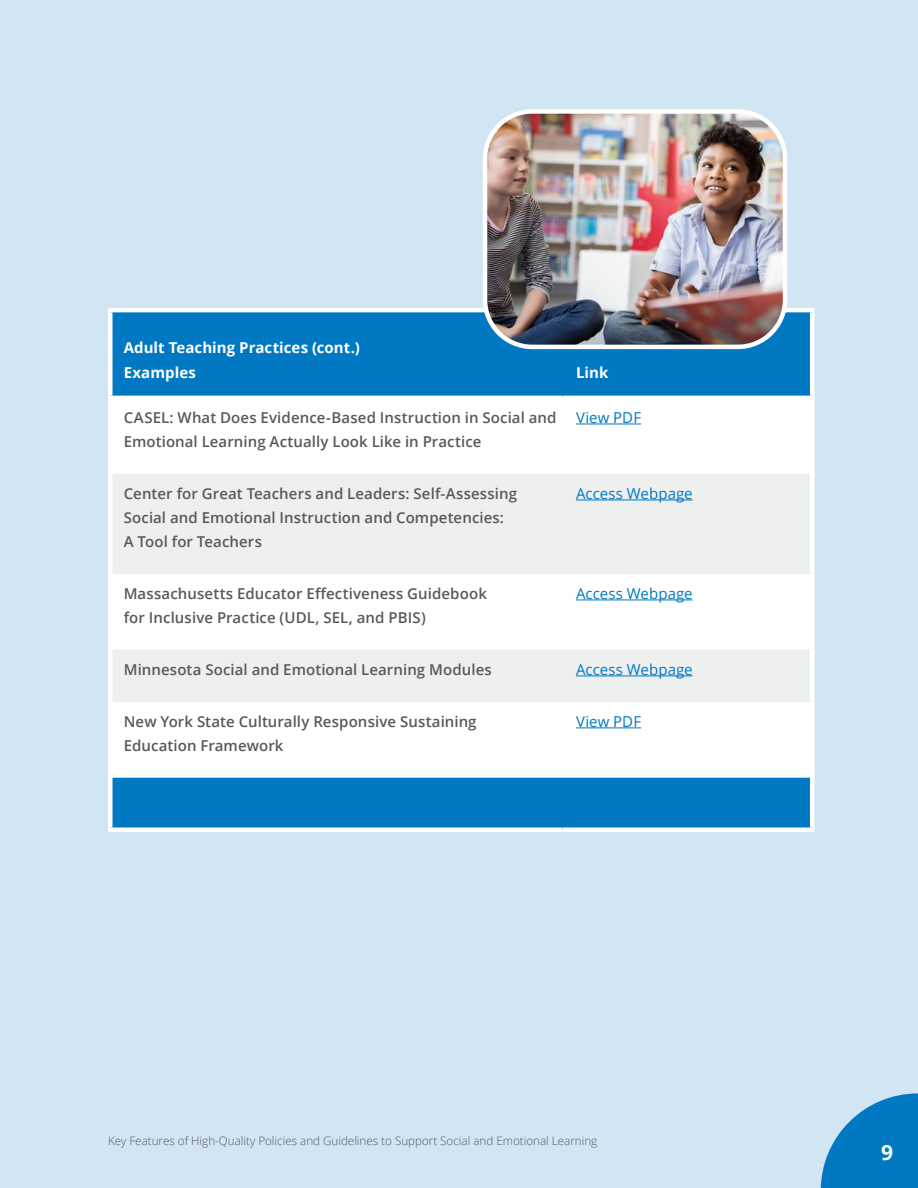
<style>
.page{position:relative;width:918px;height:1188px;background:#d1e5f3}
.page>*{position:absolute;margin:0;border:0;box-sizing:border-box;transform-origin:0 0}
.t1{font:700 21px "Open Sans";color:#fff}
.t2{font:600 15px/24px "Open Sans";letter-spacing:.005em;color:#58595b}
.t3{font:15px "Open Sans";letter-spacing:.005em;color:#0078c2}
.t4{font:700 15px/24.8px "Open Sans";letter-spacing:.005em;color:#fff}
.t5{font:300 11.7px "Open Sans";color:#58595b}
</style>
<div class="page">
<div style="left:112px;top:312px;width:698px;height:84px;background:#0078c2"></div>
<div style="left:112px;top:400px;width:698px;height:378px;background:#fff"></div>
<svg style="left:112px;top:474px;width:698px;height:228px;background:#f3f4f4"></svg>
<div style="left:112px;top:778px;width:698px;height:49px;background:#0078c2"></div>
<hr style="left:108px;top:396px;width:454px;height:4px;background:#fff">
<hr style="left:562px;top:396px;width:252px;height:4px;background:#fff">
<hr style="left:108px;top:308px;width:454px;height:4px;background:#fff">
<hr style="left:108px;top:312px;width:4px;height:84px;background:#fff">
<hr style="left:562px;top:308px;width:252px;height:4px;background:#fff">
<hr style="left:810px;top:312px;width:4px;height:84px;background:#fff">
<hr style="left:108px;top:400px;width:4px;height:74px;background:#fff">
<hr style="left:810px;top:400px;width:4px;height:74px;background:#fff">
<hr style="left:108px;top:474px;width:4px;height:100px;background:#fff">
<hr style="left:810px;top:474px;width:4px;height:100px;background:#fff">
<hr style="left:108px;top:574px;width:4px;height:76px;background:#fff">
<hr style="left:810px;top:574px;width:4px;height:76px;background:#fff">
<hr style="left:108px;top:650px;width:4px;height:52px;background:#fff">
<hr style="left:810px;top:650px;width:4px;height:52px;background:#fff">
<hr style="left:108px;top:702px;width:4px;height:76px;background:#fff">
<hr style="left:810px;top:702px;width:4px;height:76px;background:#fff">
<hr style="left:108px;top:778px;width:4px;height:49px;background:#fff">
<hr style="left:810px;top:778px;width:4px;height:49px;background:#fff">
<div style="left:108px;top:827px;width:454px;height:5px;background:#fff"></div>
<div style="left:562px;top:827px;width:252px;height:5px;background:#fff"></div>
<hr style="left:576px;top:424px;width:65px;height:1px;background:#0078c2">
<hr style="left:576px;top:500px;width:117px;height:1px;background:#0078c2">
<hr style="left:576px;top:600px;width:117px;height:1px;background:#0078c2">
<hr style="left:576px;top:676px;width:117px;height:1px;background:#0078c2">
<hr style="left:576px;top:728px;width:65px;height:1px;background:#0078c2">
<img style="left:485px;top:114px;width:300px;height:233px">
<div style="left:483px;top:109px;width:304px;height:240px;border:4px solid #fff;border-radius:47px"></div>
<svg style="left:821px;top:1093px;width:97px;height:95px"></svg>
<p class="t4" style="left:124px;top:335px;width:238px">Adult Teaching Practices (cont.)<br>Examples</p>
<p class="t4" style="left:576px;top:359px;width:34px">Link</p>
<p class="t2" style="left:124px;top:405px;width:434px">CASEL: What Does Evidence-Based Instruction in Social and<br>Emotional Learning Actually Look Like in Practice</p>
<p class="t3" style="left:576px;top:407px;width:67px">View PDF</p>
<p class="t2" style="left:124px;top:481px;width:395px">Center for Great Teachers and Leaders: Self-Assessing<br>Social and Emotional Instruction and Competencies:<br>A Tool for Teachers</p>
<p class="t3" style="left:576px;top:483px;width:118px">Access Webpage</p>
<p class="t2" style="left:124px;top:581px;width:365px">Massachusetts Educator Effectiveness Guidebook for Inclusive Practice (UDL, SEL, and PBIS)</p>
<p class="t3" style="left:576px;top:583px;width:118px">Access Webpage</p>
<p class="t2" style="left:124px;top:657px;width:370px">Minnesota Social and Emotional Learning Modules</p>
<p class="t3" style="left:576px;top:659px;width:118px">Access Webpage</p>
<p class="t2" style="left:124px;top:709px;width:354px">New York State Culturally Responsive Sustaining<br>Education Framework</p>
<p class="t3" style="left:576px;top:711px;width:67px">View PDF</p>
<p class="t5" style="left:108px;top:1133px;width:491px">Key Features of High-Quality Policies and Guidelines to Support Social and Emotional Learning</p>
<h1 class="t1" style="left:881px;top:1137px;width:13px">9</h1>
</div>
